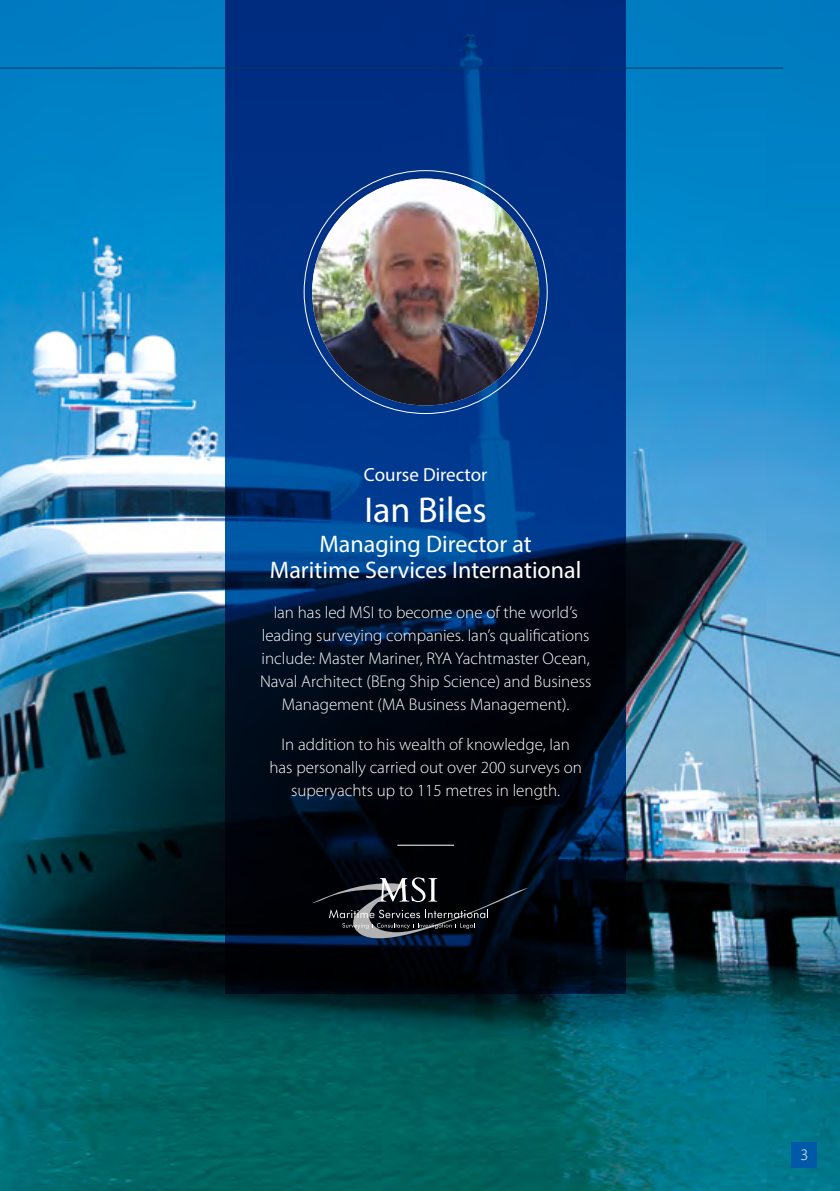
<style>
.page{position:relative;width:840px;height:1191px;background:#fff}
.page>*{position:absolute;margin:0;border:0;box-sizing:border-box;transform-origin:0 0}
.t1{font:36px "Myriad Pro";color:#fff}
.t2{font:24px/26px "Myriad Pro";color:#fff;text-align:center}
.t3{font:19px "Myriad Pro";color:#fff}
.t4{font:300 17px/23px "Myriad Pro";color:#fff;text-align:center}
.t5{font:300 16px "Myriad Pro";color:#fff}
</style>
<div class="page">
<img style="left:0;top:0;width:839px;height:1191px">
<svg style="left:225px;top:0;width:400px;height:993px"></svg>
<img style="left:312px;top:179px;width:227px;height:226px;border-radius:113px">
<hr style="left:397px;top:844px;width:57px;height:1px;background:#fff">
<svg style="left:312px;top:877px;width:215px;height:61px"></svg>
<div style="left:791px;top:1142px;width:25px;height:26px;background:#005aa7"></div>
<hr style="left:0;top:68px;width:782px;height:1px;background:#003a60">
<p class="t3" style="left:364px;top:463px;width:125px">Course Director</p>
<h1 class="t1" style="left:364px;top:488px;width:124px">Ian Biles</h1>
<h2 class="t2" style="left:270px;top:530px;width:313px">Managing Director at<br>Maritime Services International</h2>
<p class="t4" style="left:260px;top:600px;width:332px">Ian has led MSI to become one of the world’s leading surveying companies. Ian’s qualifications include: Master Mariner, RYA Yachtmaster Ocean, Naval Architect (BEng Ship Science) and Business Management (MA Business Management).</p>
<p class="t4" style="left:269px;top:732px;width:314px">In addition to his wealth of knowledge, Ian has personally carried out over 200 surveys on superyachts up to 115 metres in length.</p>
<p class="t5" style="left:800px;top:1145px;width:9px">3</p>
</div>
